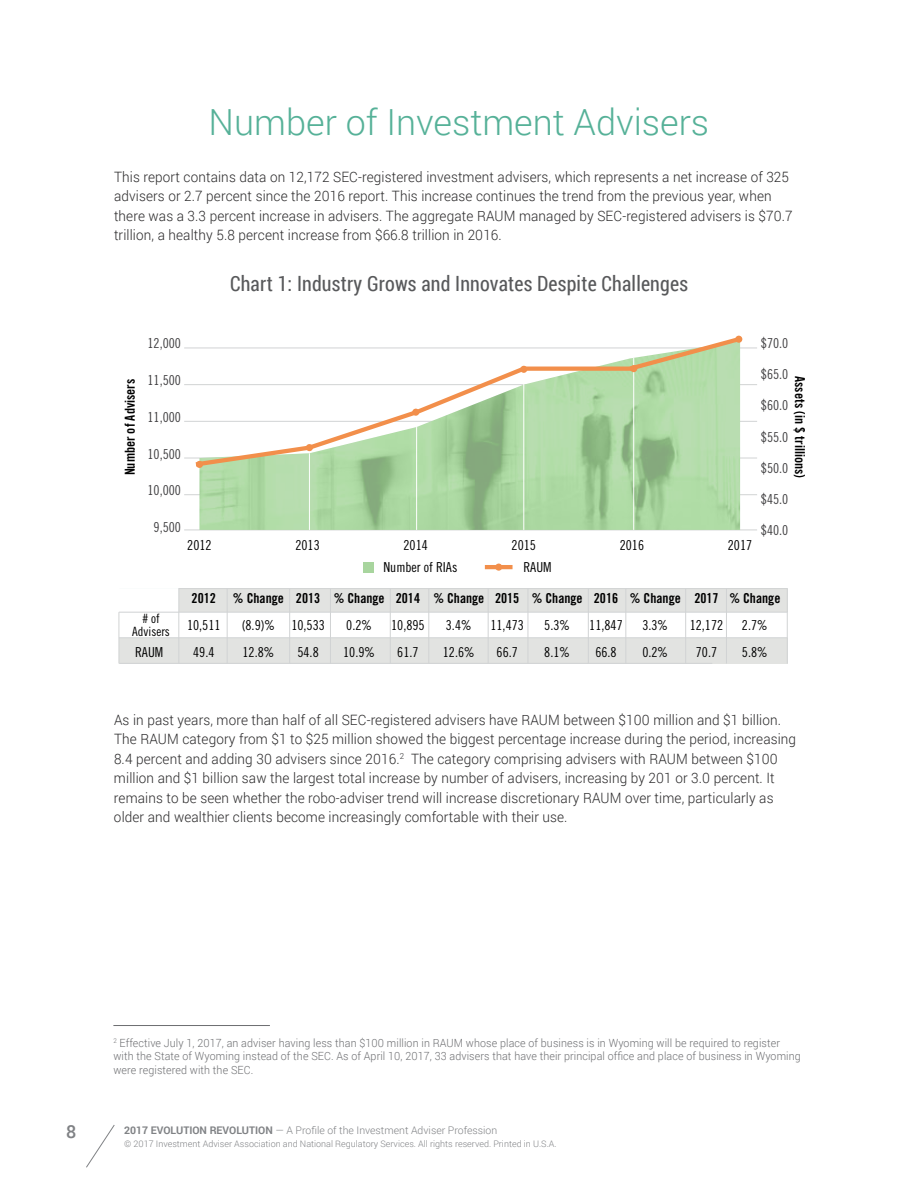
<style>
.page{position:relative;width:918px;height:1188px;background:#fff}
.page>*{position:absolute;margin:0;border:0;box-sizing:border-box;transform-origin:0 0}
.t1{font:300 36px "Roboto";color:#56b198}
.t2{font:21px "Roboto Condensed";letter-spacing:.01em;color:#58595b;scale:.95 1}
.t3{font:500 18px "Roboto";color:#808285}
.t4{font:300 14.25px/19.5px "Roboto";letter-spacing:.01em;color:#292829;scale:.95 1}
.t5{font:13.65px/22.6px "Trade Gothic Cond Eighteen";color:#000}
.t6{font:13.65px "Trade Gothic Bold Cond Twenty";color:#000}
.t7{font:13.65px "Trade Gothic Cond Eighteen";color:#414042}
.t8{font:12.75px/12.8px "Trade Gothic Cond Eighteen";color:#000;text-align:center}
.t9{font:300 11.25px/13.5px "Roboto";letter-spacing:.01em;color:#6d6e71;scale:.95 1}
.t10{font:300 10.5px "Roboto";color:#808285}
.t11{font:300 9px "Roboto";color:#808285}
.s1{font-weight:700}
</style>
<div class="page">
<svg style="left:86px;top:1125px;width:29px;height:43px"></svg>
<hr style="left:184px;top:458px;width:573px;height:1px;background:#d1d3d4">
<hr style="left:184px;top:530px;width:573px;height:1px;background:#d1d3d4">
<hr style="left:184px;top:494px;width:573px;height:1px;background:#d1d3d4">
<hr style="left:184px;top:421px;width:573px;height:1px;background:#d1d3d4">
<hr style="left:184px;top:384px;width:573px;height:1px;background:#d1d3d4">
<hr style="left:184px;top:348px;width:573px;height:1px;background:#d1d3d4">
<div style="left:179px;top:589px;width:608px;height:23px;background:#e2e3e1"></div>
<div style="left:119px;top:638px;width:668px;height:25px;background:#e2e3e1"></div>
<img style="left:200px;top:347px;width:540px;height:183px">
<hr style="left:309px;top:453px;width:1px;height:77px;background:#fff">
<hr style="left:416px;top:427px;width:1px;height:103px;background:#fff">
<hr style="left:523px;top:384px;width:1px;height:146px;background:#fff">
<hr style="left:633px;top:358px;width:1px;height:172px;background:#fff">
<svg style="left:191px;top:364px;width:447px;height:105px"></svg>
<div style="left:363px;top:562px;width:11px;height:10px;background:#a8d59e"></div>
<div style="left:306px;top:444px;width:7px;height:7px;background:#f28f4b;border-radius:50%"></div>
<hr style="left:485px;top:565px;width:28px;height:4px;background:#f28f4b">
<div style="left:495px;top:564px;width:7px;height:7px;background:#f28f4b;border-radius:50%"></div>
<div style="left:196px;top:461px;width:7px;height:7px;background:#f28f4b;border-radius:50%"></div>
<div style="left:412px;top:409px;width:7px;height:7px;background:#f28f4b;border-radius:50%"></div>
<div style="left:520px;top:366px;width:7px;height:7px;background:#f28f4b;border-radius:50%"></div>
<hr style="left:119px;top:663px;width:593px;height:1px;background:#d1d3d4">
<hr style="left:178px;top:589px;width:1px;height:75px;background:#d1d3d4">
<hr style="left:227px;top:589px;width:1px;height:75px;background:#d1d3d4">
<hr style="left:289px;top:589px;width:1px;height:75px;background:#d1d3d4">
<hr style="left:330px;top:589px;width:1px;height:75px;background:#d1d3d4">
<hr style="left:390px;top:589px;width:1px;height:75px;background:#d1d3d4">
<hr style="left:428px;top:589px;width:1px;height:75px;background:#d1d3d4">
<hr style="left:488px;top:589px;width:1px;height:75px;background:#d1d3d4">
<hr style="left:528px;top:589px;width:1px;height:75px;background:#d1d3d4">
<hr style="left:588px;top:589px;width:1px;height:75px;background:#d1d3d4">
<hr style="left:625px;top:589px;width:1px;height:75px;background:#d1d3d4">
<hr style="left:685px;top:589px;width:1px;height:75px;background:#d1d3d4">
<hr style="left:726px;top:589px;width:1px;height:75px;background:#d1d3d4">
<hr style="left:787px;top:589px;width:1px;height:75px;background:#d1d3d4">
<hr style="left:119px;top:637px;width:668px;height:1px;background:#d1d3d4">
<hr style="left:119px;top:612px;width:668px;height:1px;background:#d1d3d4">
<hr style="left:178px;top:588px;width:609px;height:1px;background:#d1d3d4">
<hr style="left:119px;top:612px;width:1px;height:52px;background:#d1d3d4">
<svg style="left:625px;top:335px;width:119px;height:39px"></svg>
<hr style="left:113px;top:1025px;width:157px;height:1px;background:#6d6e71">
<h1 class="t1" style="left:209px;top:97px;width:502px">Number of Investment Advisers</h1>
<p class="t4" style="left:114px;top:166px;width:716px">This report contains data on 12,172 SEC-registered investment advisers, which represents a net increase of 325 advisers or 2.7 percent since the 2016 report. This increase continues the trend from the previous year, when there was a 3.3 percent increase in advisers. The aggregate RAUM managed by SEC-registered advisers is $70.7 trillion, a healthy 5.8 percent increase from $66.8 trillion in 2016.</p>
<h2 class="t2" style="left:230px;top:269px;width:484px">Chart 1: Industry Grows and Innovates Despite Challenges</h2>
<p class="t7" style="left:761px;top:335px;width:29px">$70.0</p>
<p class="t7" style="left:761px;top:366px;width:29px">$65.0</p>
<p class="t7" style="left:761px;top:397px;width:29px">$60.0</p>
<p class="t7" style="left:761px;top:429px;width:29px">$55.0</p>
<p class="t7" style="left:761px;top:460px;width:29px">$50.0</p>
<p class="t7" style="left:761px;top:491px;width:29px">$45.0</p>
<p class="t7" style="left:761px;top:522px;width:29px">$40.0</p>
<p class="t7" style="left:148px;top:335px;width:35px">12,000</p>
<p class="t7" style="left:148px;top:372px;width:35px">11,500</p>
<p class="t7" style="left:148px;top:409px;width:35px">11,000</p>
<p class="t7" style="left:148px;top:446px;width:35px">10,500</p>
<p class="t7" style="left:148px;top:483px;width:35px">10,000</p>
<p class="t7" style="left:154px;top:519px;width:29px">9,500</p>
<p class="t6" style="left:122px;top:475px;width:98px;rotate:-90deg">Number of Advisers</p>
<p class="t6" style="left:808px;top:376px;width:104px;rotate:90deg">Assets (in $ trillions)</p>
<p class="t8" style="left:132px;top:612px;width:39px"># of<br>Advisers</p>
<p class="t5" style="left:187px;top:533px;width:26px">2012</p>
<p class="t5" style="left:295px;top:533px;width:26px">2013</p>
<p class="t5" style="left:383px;top:533px;width:75px;text-indent:20px">2014<br>Number of RIAs</p>
<p class="t5" style="left:512px;top:533px;width:26px">2015</p>
<p class="t5" style="left:620px;top:533px;width:26px">2016</p>
<p class="t5" style="left:728px;top:533px;width:26px">2017</p>
<p class="t5" style="left:523px;top:556px;width:30px">RAUM</p>
<p class="t6" style="left:192px;top:590px;width:590px">2012 % Change 2013 % Change 2014 % Change 2015 % Change 2016 % Change 2017 % Change</p>
<p class="t5" style="left:187px;top:613px;width:35px">10,511</p>
<p class="t5" style="left:242px;top:613px;width:85px">(8.9)% 10,533</p>
<p class="t5" style="left:346px;top:613px;width:27px">0.2%</p>
<p class="t5" style="left:391px;top:613px;width:35px">10,895</p>
<p class="t5" style="left:446px;top:613px;width:27px">3.4%</p>
<p class="t5" style="left:490px;top:613px;width:35px">11,473</p>
<p class="t5" style="left:544px;top:613px;width:27px">5.3%</p>
<p class="t5" style="left:589px;top:613px;width:35px">11,847</p>
<p class="t5" style="left:642px;top:613px;width:27px">3.3%</p>
<p class="t5" style="left:690px;top:613px;width:35px">12,172</p>
<p class="t5" style="left:742px;top:613px;width:27px">2.7%</p>
<p class="t5" style="left:135px;top:640px;width:30px">RAUM</p>
<p class="t5" style="left:193px;top:640px;width:23px">49.4</p>
<p class="t5" style="left:243px;top:640px;width:33px">12.8%</p>
<p class="t5" style="left:297px;top:640px;width:23px">54.8</p>
<p class="t5" style="left:343px;top:640px;width:33px">10.9%</p>
<p class="t5" style="left:397px;top:640px;width:23px">61.7</p>
<p class="t5" style="left:443px;top:640px;width:33px">12.6%</p>
<p class="t5" style="left:497px;top:640px;width:23px">66.7</p>
<p class="t5" style="left:544px;top:640px;width:27px">8.1%</p>
<p class="t5" style="left:595px;top:640px;width:23px">66.8</p>
<p class="t5" style="left:642px;top:640px;width:27px">0.2%</p>
<p class="t5" style="left:696px;top:640px;width:23px">70.7</p>
<p class="t5" style="left:742px;top:640px;width:27px">5.8%</p>
<p class="t4" style="left:114px;top:709px;width:720px">As in past years, more than half of all SEC-registered advisers have RAUM between $100 million and $1 billion.<br>The RAUM category from $1 to $25 million showed the biggest percentage increase during the period, increasing 8.4 percent and adding 30 advisers since 2016.<sup>2</sup> The category comprising advisers with RAUM between $100 million and $1 billion saw the largest total increase by number of advisers, increasing by 201 or 3.0 percent. It remains to be seen whether the robo-adviser trend will increase discretionary RAUM over time, particularly as older and wealthier clients become increasingly comfortable with their use.</p>
<p class="t3" style="left:66px;top:1119px;width:12px">8</p>
<p class="t9" style="left:113px;top:1036px;width:725px"><sup>2</sup> Effective July 1, 2017, an adviser having less than $100 million in RAUM whose place of business is in Wyoming will be required to register with the State of Wyoming instead of the SEC. As of April 10, 2017, 33 advisers that have their principal office and place of business in Wyoming were registered with the SEC.</p>
<p class="t10" style="left:124px;top:1123px;width:375px"><span class="s1">2017 EVOLUTION REVOLUTION</span> — A Profile of the Investment Adviser Profession</p>
<p class="t11" style="left:124px;top:1138px;width:434px">© 2017 Investment Adviser Association and National Regulatory Services. All rights reserved. Printed in U.S.A.</p>
</div>
